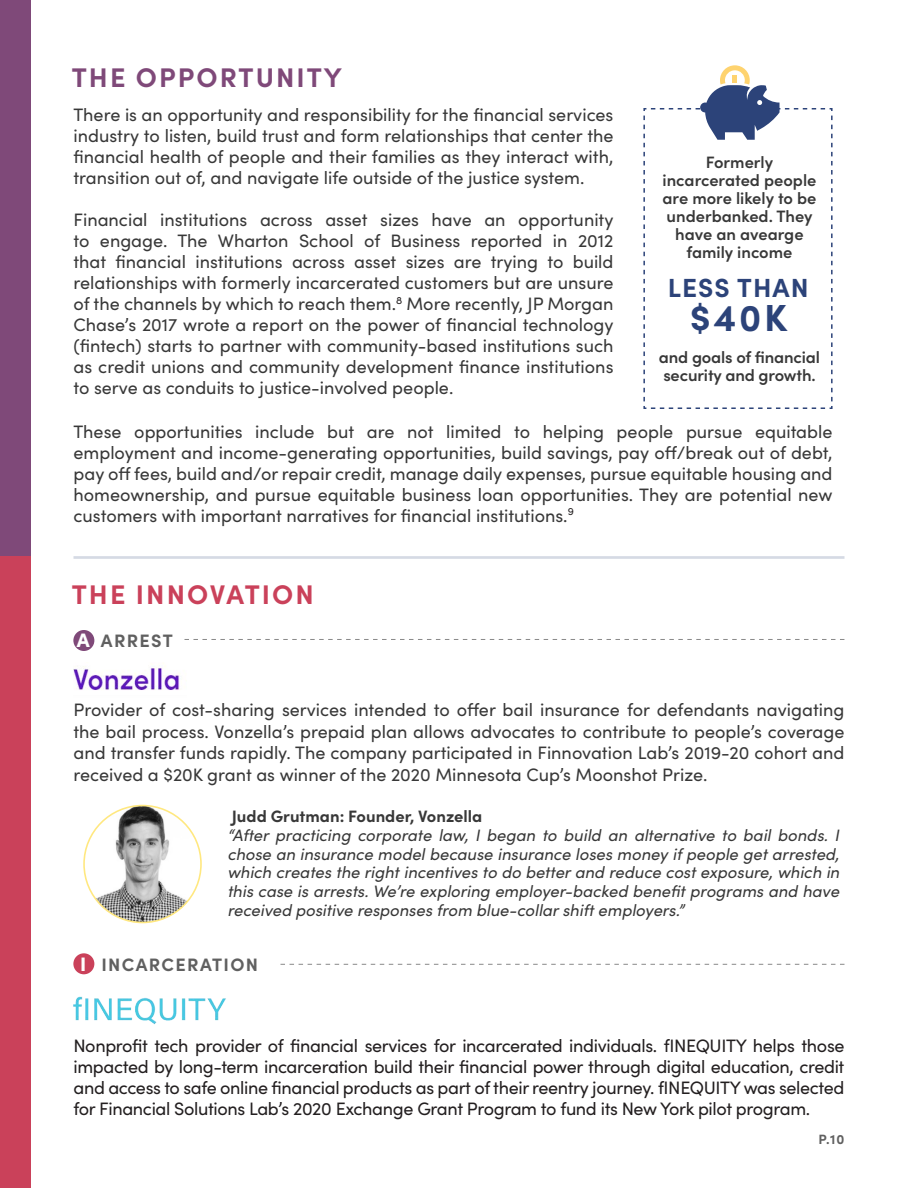
<style>
.page{position:relative;width:918px;height:1188px;background:#fff}
.page>*{position:absolute;margin:0;border:0;box-sizing:border-box;transform-origin:0 0}
.t1{font:700 37.8px "Sofia Pro";color:#2c4379}
.t2{font:700 27px "Sofia Pro";letter-spacing:.075em;color:#7f4979}
.t3{font:700 27px "Sofia Pro";letter-spacing:.075em;color:#ca415a}
.t4{font:700 26.25px "Sofia Pro";letter-spacing:.04em;color:#2c4379}
.t5{font:900 19.5px "Sofia Pro";color:#fff}
.t6{font:18px/21px "Sofia Pro";color:#383838;text-align:justify}
.t7{font:18px/21px "Sofia Pro";letter-spacing:-.02em;color:#231f20;text-align:justify}
.t8{font:700 18px "Sofia Pro";letter-spacing:.075em;color:#606060}
.t9{font:italic 16.5px/18.8px "Sofia Pro";color:#383838;text-align:justify}
.t10{font:600 16.5px/18px "Sofia Pro";color:#383838;text-align:center}
.t11{font:700 16.5px "Sofia Pro";color:#383838}
.t12{font:700 13.5px "Sofia Pro";color:#606060}
</style>
<div class="page">
<div style="left:0;top:0;width:31px;height:736px;background:#7f4979"></div>
<div style="left:0;top:556px;width:31px;height:632px;background:#ca415a"></div>
<img style="left:74px;top:666px;width:106px;height:24px">
<img style="left:74px;top:996px;width:152px;height:29px">
<img style="left:84px;top:806px;width:117px;height:116px;border-radius:58px">
<div style="left:83px;top:805px;width:119px;height:118px;border:2px solid #ffe880;border-radius:50%"></div>
<div style="left:73px;top:630px;width:21px;height:21px;background:#7f4979;border-radius:50%"></div>
<svg style="left:184px;top:639px;width:660px;height:1px"></svg>
<div style="left:73px;top:953px;width:21px;height:21px;background:#ca415a;border-radius:50%"></div>
<svg style="left:280px;top:964px;width:564px;height:1px"></svg>
<svg style="left:700px;top:65px;width:80px;height:42px"></svg>
<svg style="left:643px;top:107px;width:190px;height:302px"></svg>
<hr style="left:74px;top:556px;width:770px;height:3px;background:#d5dae4">
<p class="t2" style="left:72px;top:57px;width:272px">THE OPPORTUNITY</p>
<p class="t6" style="left:74px;top:103px;width:542px">There is an opportunity and responsibility for the financial services industry to listen, build trust and form relationships that center the financial health of people and their families as they interact with, transition out of, and navigate life outside of the justice system.</p>
<p class="t6" style="left:73px;top:208px;width:542px">Financial institutions across asset sizes have an opportunity to engage. The Wharton School of Business reported in 2012 that financial institutions across asset sizes are trying to build relationships with formerly incarcerated customers but are unsure of the channels by which to reach them.<sup>8</sup> More recently, JP Morgan Chase’s 2017 wrote a report on the power of financial technology (fintech) starts to partner with community-based institutions such as credit unions and community development finance institutions to serve as conduits to justice-involved people.</p>
<p class="t6" style="left:73px;top:420px;width:761px">These opportunities include but are not limited to helping people pursue equitable employment and income-generating opportunities, build savings, pay off/break out of debt, pay off fees, build and/or repair credit, manage daily expenses, pursue equitable housing and homeownership, and pursue equitable business loan opportunities. They are potential new customers with important narratives for financial institutions.<sup>9</sup></p>
<p class="t10" style="left:663px;top:152px;width:155px">Formerly incarcerated people are more likely to be underbanked. They have an avearge family income</p>
<p class="t4" style="left:668px;top:267px;width:142px">LESS THAN</p>
<p class="t1" style="left:690px;top:289px;width:99px">$40K</p>
<p class="t10" style="left:659px;top:347px;width:163px;text-align:left">and goals of financial security and growth.</p>
<p class="t3" style="left:72px;top:574px;width:243px">THE INNOVATION</p>
<p class="t5" style="left:77px;top:625px;width:14px">A</p>
<p class="t8" style="left:101px;top:626px;width:73px">ARREST</p>
<p class="t6" style="left:74px;top:698px;width:773px;line-height:21.6px">Provider of cost-sharing services intended to offer bail insurance for defendants navigating the bail process. Vonzella’s prepaid plan allows advocates to contribute to people’s coverage and transfer funds rapidly. The company participated in Finnovation Lab’s 2019-20 cohort and received a $20K grant as winner of the 2020 Minnesota Cup’s Moonshot Prize.</p>
<p class="t11" style="left:232px;top:804px;width:252px">Judd Grutman: Founder, Vonzella</p>
<p class="t9" style="left:228px;top:825px;width:614px">“After practicing corporate law, I began to build an alternative to bail bonds. I chose an insurance model because insurance loses money if people get arrested, which creates the right incentives to do better and reduce cost exposure, which in this case is arrests. We’re exploring employer-backed benefit programs and have received positive responses from blue-collar shift employers.”</p>
<p class="t5" style="left:80px;top:949px;width:8px">I</p>
<p class="t8" style="left:101px;top:951px;width:158px">INCARCERATION</p>
<p class="t7" style="left:74px;top:1035px;width:773px">Nonprofit tech provider of financial services for incarcerated individuals. fINEQUITY helps those impacted by long-term incarceration build their financial power through digital education, credit and access to safe online financial products as part of their reentry journey. fINEQUITY was selected for Financial Solutions Lab’s 2020 Exchange Grant Program to fund its New York pilot program.</p>
<p class="t12" style="left:818px;top:1129px;width:28px">P.10</p>
</div>
